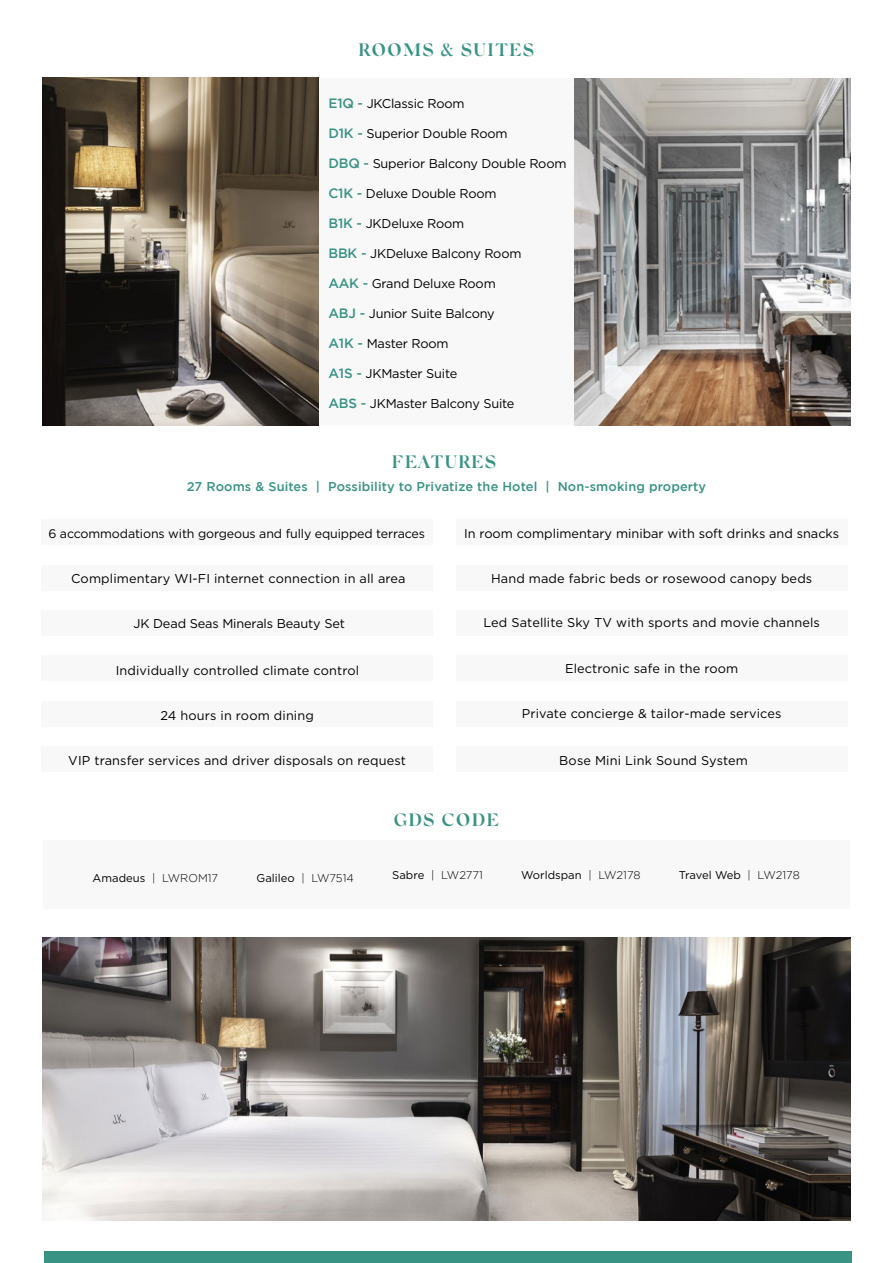
<style>
.page{position:relative;width:893px;height:1263px;background:#fff}
.page>*{position:absolute;margin:0;border:0;box-sizing:border-box;transform-origin:0 0}
.t1{font:600 18px "Silk Serif";letter-spacing:.05em;color:#399385}
.t2{font:12.75px "Gotham";color:#000}
.t3{font:500 12.75px "Gotham";letter-spacing:.01em;color:#399385}
.t4{font:12.45px "Gotham";letter-spacing:-.01em;color:#000}
.t5{font:11.25px "Gotham";color:#000}
.t6{font:300 11.25px "Gotham";color:#000}
.t7{font:11.25px "Gotham";letter-spacing:-.025em;color:#000}
.s1{font-weight:500;font-size:13.5px;color:#399385}
.s2{font-weight:400}
.s3{font-weight:300}
</style>
<div class="page">
<div style="left:319px;top:78px;width:255px;height:347px;background:#f8f8f8"></div>
<div style="left:41px;top:565px;width:391px;height:25px;background:#f8f8f8"></div>
<div style="left:41px;top:610px;width:391px;height:25px;background:#f8f8f8"></div>
<div style="left:41px;top:656px;width:391px;height:25px;background:#f8f8f8"></div>
<div style="left:41px;top:519px;width:391px;height:26px;background:#f8f8f8"></div>
<div style="left:41px;top:746px;width:391px;height:26px;background:#f8f8f8"></div>
<div style="left:41px;top:701px;width:391px;height:25px;background:#f8f8f8"></div>
<div style="left:456px;top:565px;width:391px;height:25px;background:#f8f8f8"></div>
<div style="left:456px;top:610px;width:391px;height:25px;background:#f8f8f8"></div>
<div style="left:456px;top:656px;width:391px;height:25px;background:#f8f8f8"></div>
<div style="left:456px;top:519px;width:391px;height:26px;background:#f8f8f8"></div>
<div style="left:456px;top:746px;width:391px;height:26px;background:#f8f8f8"></div>
<div style="left:456px;top:701px;width:391px;height:25px;background:#f8f8f8"></div>
<div style="left:44px;top:1251px;width:807px;height:12px;background:#399385"></div>
<div style="left:43px;top:840px;width:807px;height:68px;background:#f8f8f8"></div>
<img style="left:43px;top:77px;width:276px;height:348px">
<img style="left:574px;top:78px;width:276px;height:347px">
<img style="left:43px;top:938px;width:807px;height:282px">
<h1 class="t1" style="left:359px;top:39px;width:177px">ROOMS &amp; SUITES</h1>
<p class="t2" style="left:328px;top:96px;width:138px"><span class="s1">E1Q -</span> JKClassic Room</p>
<p class="t2" style="left:328px;top:126px;width:181px"><span class="s1">D1K -</span> Superior Double Room</p>
<p class="t2" style="left:328px;top:156px;width:240px"><span class="s1">DBQ -</span> Superior Balcony Double Room</p>
<p class="t2" style="left:328px;top:186px;width:170px"><span class="s1">C1K -</span> Deluxe Double Room</p>
<p class="t2" style="left:328px;top:216px;width:137px"><span class="s1">B1K -</span> JKDeluxe Room</p>
<p class="t2" style="left:328px;top:246px;width:195px"><span class="s1">BBK -</span> JKDeluxe Balcony Room</p>
<p class="t2" style="left:328px;top:276px;width:169px"><span class="s1">AAK -</span> Grand Deluxe Room</p>
<p class="t2" style="left:328px;top:306px;width:168px"><span class="s1">ABJ -</span> Junior Suite Balcony</p>
<p class="t2" style="left:328px;top:336px;width:122px"><span class="s1">A1K -</span> Master Room</p>
<p class="t2" style="left:328px;top:366px;width:130px"><span class="s1">A1S -</span> JKMaster Suite</p>
<p class="t2" style="left:328px;top:396px;width:187px"><span class="s1">ABS -</span> JKMaster Balcony Suite</p>
<h1 class="t1" style="left:392px;top:451px;width:106px">FEATURES</h1>
<p class="t3" style="left:187px;top:479px;width:521px">27 Rooms &amp; Suites | Possibility to Privatize the Hotel | Non-smoking property</p>
<p class="t4" style="left:48px;top:525px;width:378px">6 accommodations with gorgeous and fully equipped terraces</p>
<p class="t2" style="left:71px;top:570px;width:336px">Complimentary WI-FI internet connection in all area</p>
<p class="t2" style="left:133px;top:615px;width:213px">JK Dead Seas Minerals Beauty Set</p>
<p class="t2" style="left:116px;top:662px;width:245px">Individually controlled climate control</p>
<p class="t2" style="left:160px;top:708px;width:155px">24 hours in room dining</p>
<p class="t2" style="left:68px;top:753px;width:339px">VIP transfer services and driver disposals on request</p>
<p class="t2" style="left:464px;top:525px;width:377px">In room complimentary minibar with soft drinks and snacks</p>
<p class="t2" style="left:491px;top:570px;width:323px">Hand made fabric beds or rosewood canopy beds</p>
<p class="t2" style="left:483px;top:614px;width:338px">Led Satellite Sky TV with sports and movie channels</p>
<p class="t2" style="left:565px;top:661px;width:175px">Electronic safe in the room</p>
<p class="t2" style="left:522px;top:705px;width:261px">Private concierge &amp; tailor-made services</p>
<p class="t2" style="left:559px;top:752px;width:190px">Bose Mini Link Sound System</p>
<h1 class="t1" style="left:394px;top:809px;width:107px">GDS CODE</h1>
<p class="t6" style="left:93px;top:871px;width:127px"><span class="s2">Amadeus</span> | LWROM17</p>
<p class="t5" style="left:256px;top:870px;width:99px">Galileo <span class="s3">| LW7514</span></p>
<p class="t6" style="left:392px;top:869px;width:92px"><span class="s2">Sabre</span> | LW2771</p>
<p class="t5" style="left:521px;top:868px;width:121px">Worldspan <span class="s3">| LW2178</span></p>
<p class="t7" style="left:679px;top:868px;width:122px">Travel Web <span class="s3">| LW2178</span></p>
</div>
